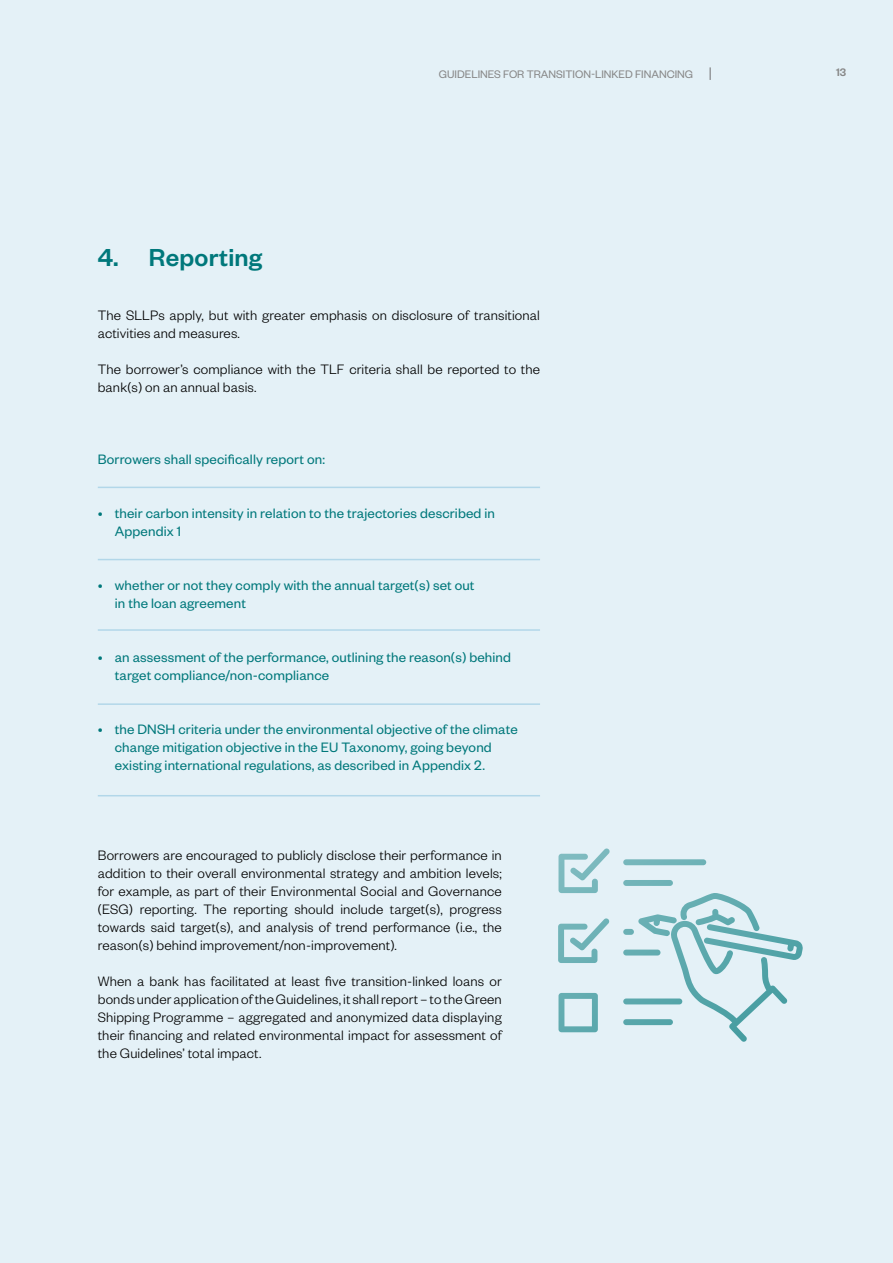
<style>
.page{position:relative;width:893px;height:1263px;background:#e4f1f7}
.page>*{position:absolute;margin:0;border:0;box-sizing:border-box;transform-origin:0 0}
.t1{font:500 27px "Founders Grotesk";letter-spacing:.01em;color:#00787b}
.t2{font:300 15px/18px "Founders Grotesk";letter-spacing:.01em;color:#000}
.t3{font:15px/18px "Founders Grotesk";letter-spacing:.01em;color:#00787b}
.t4{font:12px "Founders Grotesk";color:#878787}
.t5{font:500 12px "Founders Grotesk";color:#878787}
</style>
<div class="page">
<hr style="left:0;top:0;width:1px;height:1263px;background:#b2d7e9">
<svg style="left:638px;top:893px;width:165px;height:149px"></svg>
<div style="left:623px;top:929px;width:11px;height:6px;background:#6ab0b4;border-radius:3px"></div>
<div style="left:623px;top:949px;width:37px;height:6px;background:#64adb1;border-radius:3px"></div>
<div style="left:623px;top:859px;width:83px;height:6px;background:#72b4b9;border-radius:3px"></div>
<div style="left:623px;top:880px;width:50px;height:6px;background:#71b4b8;border-radius:3px"></div>
<svg style="left:558px;top:993px;width:40px;height:39px"></svg>
<div style="left:623px;top:998px;width:59px;height:6px;background:#59a7ab;border-radius:3px"></div>
<div style="left:623px;top:1019px;width:50px;height:6px;background:#55a5a9;border-radius:3px"></div>
<svg style="left:558px;top:848px;width:52px;height:45px"></svg>
<svg style="left:558px;top:918px;width:51px;height:45px"></svg>
<hr style="left:98px;top:487px;width:442px;height:1px;background:#b2d7e9">
<hr style="left:98px;top:559px;width:442px;height:1px;background:#b2d7e9">
<hr style="left:98px;top:629px;width:442px;height:2px;background:#b2d7e9">
<hr style="left:98px;top:703px;width:442px;height:2px;background:#b2d7e9">
<hr style="left:98px;top:795px;width:442px;height:1px;background:#b2d7e9">
<svg style="left:710px;top:67px;width:1px;height:13px"></svg>
<p class="t4" style="left:439px;top:67px;width:256px">GUIDELINES FOR TRANSITION-LINKED FINANCING</p>
<p class="t5" style="left:836px;top:65px;width:12px">13</p>
<h1 class="t1" style="left:98px;top:241px;width:166px">4. Reporting</h1>
<p class="t2" style="left:98px;top:306px;width:444px">The SLLPs apply, but with greater emphasis on disclosure of transitional activities and measures.</p>
<p class="t2" style="left:98px;top:360px;width:444px">The borrower’s compliance with the TLF criteria shall be reported to the bank(s) on an annual basis.</p>
<p class="t3" style="left:98px;top:450px;width:229px">Borrowers shall specifically report on:</p>
<p class="t3" style="left:115px;top:504px;width:382px;text-indent:-17px">• their carbon intensity in relation to the trajectories described in<br>Appendix 1</p>
<p class="t3" style="left:115px;top:576px;width:361px;text-indent:-17px">• whether or not they comply with the annual target(s) set out in the loan agreement</p>
<p class="t3" style="left:115px;top:648px;width:398px;text-indent:-17px">• an assessment of the performance, outlining the reason(s) behind target compliance/non-compliance</p>
<p class="t3" style="left:115px;top:720px;width:404px;text-indent:-17px">• the DNSH criteria under the environmental objective of the climate change mitigation objective in the EU Taxonomy, going beyond existing international regulations, as described in Appendix 2.</p>
<p class="t2" style="left:98px;top:846px;width:405px;text-align:justify">Borrowers are encouraged to publicly disclose their performance in addition to their overall environmental strategy and ambition levels; for example, as part of their Environmental Social and Governance (ESG) reporting. The reporting should include target(s), progress towards said target(s), and analysis of trend performance (i.e., the reason(s) behind improvement/non-improvement).</p>
<p class="t2" style="left:98px;top:972px;width:405px;text-align:justify">When a bank has facilitated at least five transition-linked loans or bonds under application of the Guidelines, it shall report – to the Green Shipping Programme – aggregated and anonymized data displaying their financing and related environmental impact for assessment of the Guidelines’ total impact.</p>
</div>
